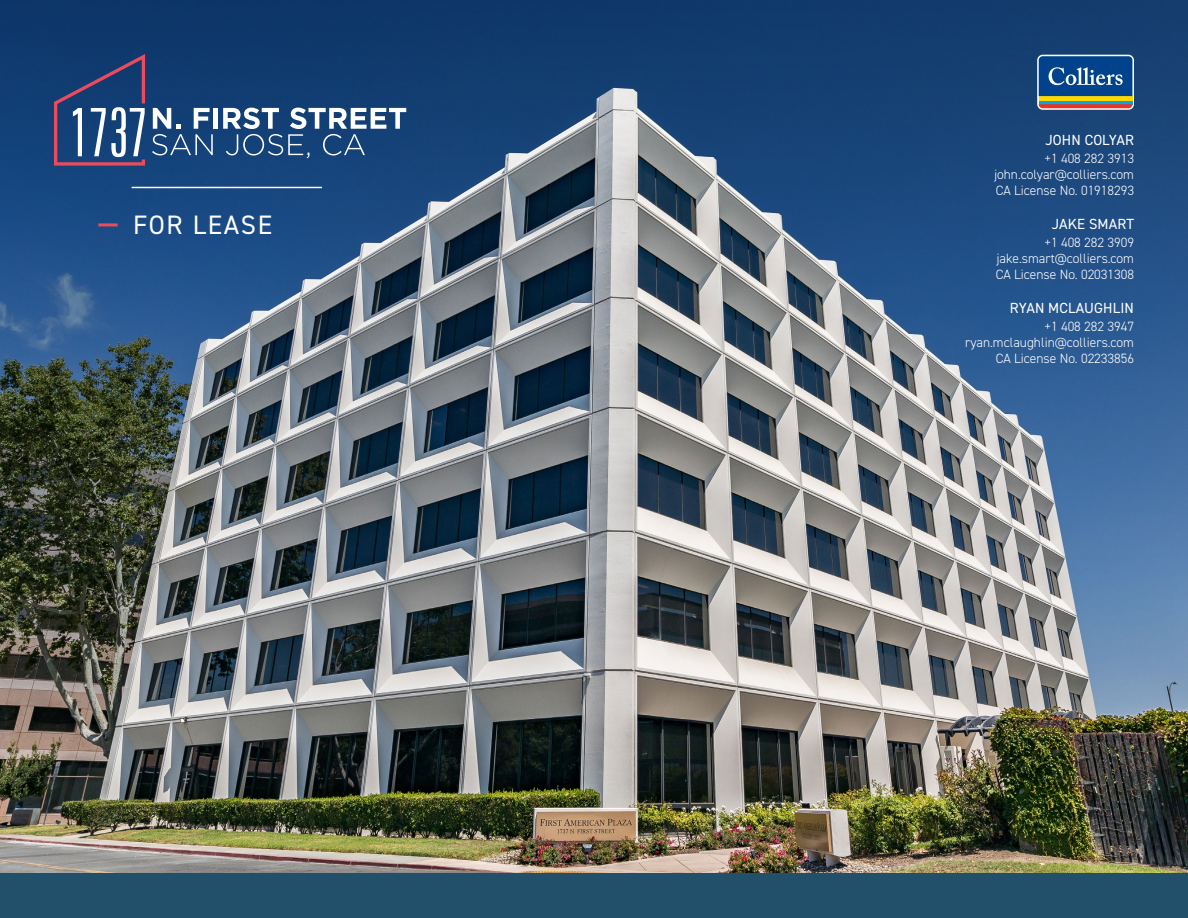
<style>
.page{position:relative;width:1188px;height:918px;background:#fff}
.page>*{position:absolute;margin:0;border:0;box-sizing:border-box;transform-origin:0 0}
.t1{font:26.7px "DIN2014";letter-spacing:.06em;color:#fff}
.t2{font:14.7px "DIN2014";letter-spacing:.01em;color:#fff}
.t3{font:300 13.5px/16.2px "DIN2014";color:#fff;text-align:justify}
</style>
<div class="page">
<img style="left:0;top:829px;width:1188px;height:44px">
<img style="left:0;top:0;width:1188px;height:829px">
<div style="left:213px;top:108px;width:5px;height:21px;background:#fff"></div>
<svg style="left:152px;top:108px;width:61px;height:47px"></svg>
<svg style="left:223px;top:108px;width:183px;height:50px"></svg>
<svg style="left:54px;top:54px;width:91px;height:112px;background:#3f5380"></svg>
<hr style="left:132px;top:187px;width:190px;height:1px;background:#fff">
<div style="left:0;top:873px;width:1188px;height:45px;background:#224f6a"></div>
<hr style="left:98px;top:223px;width:20px;height:3px;background:#ec4b5b">
<svg style="left:1037px;top:55px;width:97px;height:55px"></svg>
<svg style="left:1039px;top:100px;width:93px;height:4px"></svg>
<svg style="left:1039px;top:96px;width:93px;height:4px"></svg>
<svg style="left:1039px;top:104px;width:93px;height:4px"></svg>
<svg style="left:1039px;top:56px;width:93px;height:40px;background:#1d5899"></svg>
<h1 class="t1" style="left:133px;top:208px;width:141px">FOR LEASE</h1>
<p class="t2" style="left:1045px;top:131px;width:90px">JOHN COLYAR</p>
<p class="t3" style="left:994px;top:150px;width:141px;text-indent:50px">+1 408 282 3913 john.colyar@colliers.com CA License No. 01918293</p>
<p class="t2" style="left:1052px;top:215px;width:84px">JAKE SMART</p>
<p class="t3" style="left:996px;top:234px;width:140px;text-indent:49px">+1 408 282 3909 jake.smart@colliers.com CA License No. 02031308</p>
<p class="t2" style="left:1010px;top:299px;width:125px">RYAN MCLAUGHLIN</p>
<p class="t3" style="left:965px;top:318px;width:170px;text-align:right">+1 408 282 3947 ryan.mclaughlin@colliers.com<br>CA License No. 02233856</p>
</div>
